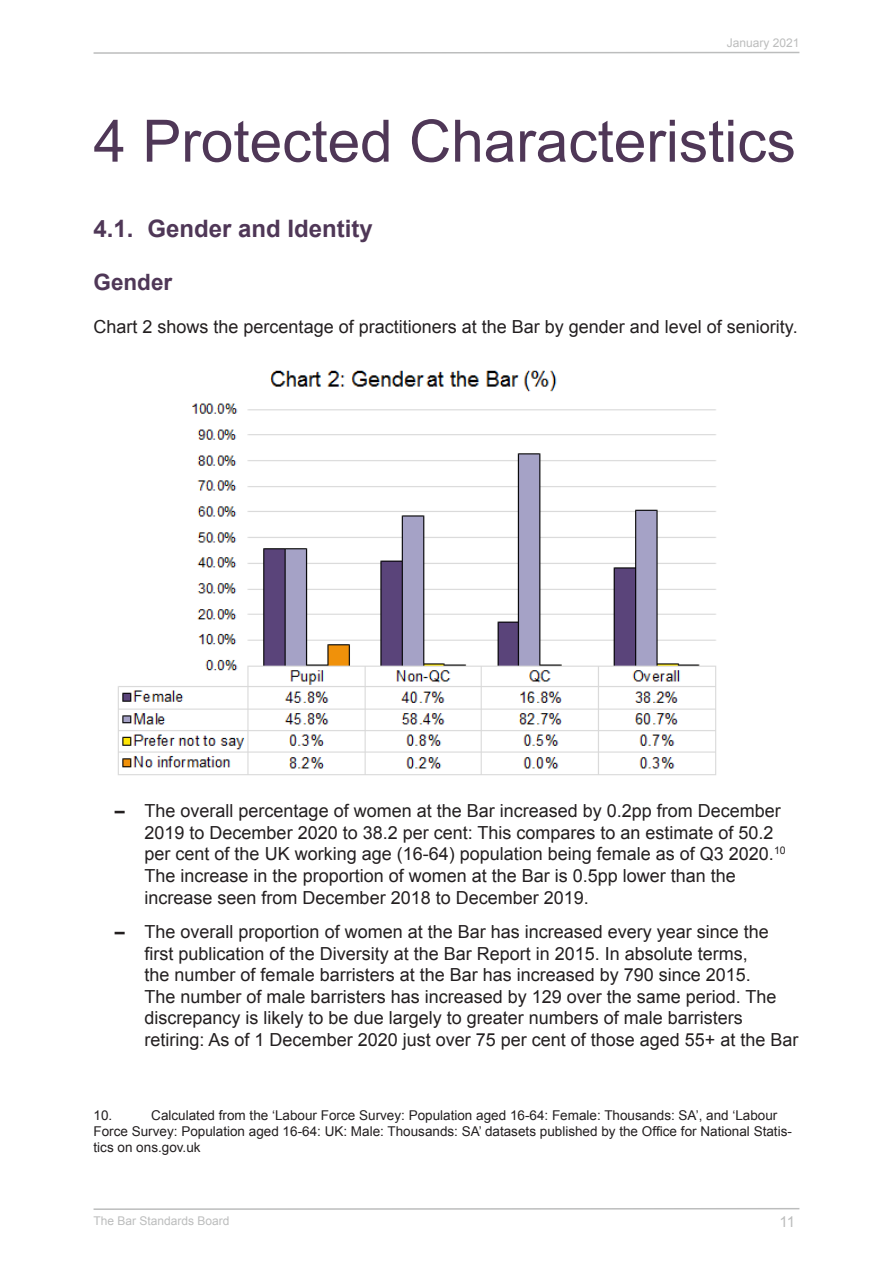
<style>
.page{position:relative;width:893px;height:1263px;background:#fff}
.page>*{position:absolute;margin:0;border:0;box-sizing:border-box;transform-origin:0 0}
.t1{font:58.5px "Arial";color:#4f3757}
.DivAtBarTitle{font:700 24px "Arial";color:#4f3757}
.DivAtBarTitle2{font:700 22.5px "Arial";color:#4f3757}
.Table_title{font:18px/21.6px "Arial";color:#231f20}
.t2{font:15px "Arial";color:#bcbdbd}
.Footnote2{font:13.5px/16.2px "Arial";color:#231f20}
.t3{font:12px "Arial";color:#bcbdbd}
.s1{font-weight:700}
</style>
<div class="page">
<svg style="left:93px;top:51px;width:707px;height:3px"></svg>
<svg style="left:93px;top:1208px;width:707px;height:2px"></svg>
<img style="left:118px;top:370px;width:598px;height:405px">
<p class="t3" style="left:727px;top:35px;width:74px">January 2021</p>
<p class="t1" style="left:94px;top:103px;width:704px">4 Protected Characteristics</p>
<p class="DivAtBarTitle" style="left:94px;top:213px;width:281px">4.1. Gender and Identity</p>
<p class="DivAtBarTitle2" style="left:94px;top:267px;width:80px">Gender</p>
<p class="Table_title" style="left:94px;top:316px;width:706px">Chart 2 shows the percentage of practitioners at the Bar by gender and level of seniority.</p>
<p class="Table_title" style="left:145px;top:800px;width:643px;text-indent:-30px"><span class="s1">–</span> The overall percentage of women at the Bar increased by 0.2pp from December 2019 to December 2020 to 38.2 per cent: This compares to an estimate of 50.2 per cent of the UK working age (16-64) population being female as of Q3 2020.<sup>10<br></sup>The increase in the proportion of women at the Bar is 0.5pp lower than the increase seen from December 2018 to December 2019.</p>
<p class="Table_title" style="left:145px;top:921px;width:655px;text-indent:-30px"><span class="s1">–</span> The overall proportion of women at the Bar has increased every year since the first publication of the Diversity at the Bar Report in 2015. In absolute terms,<br>the number of female barristers at the Bar has increased by 790 since 2015.<br>The number of male barristers has increased by 129 over the same period. The discrepancy is likely to be due largely to greater numbers of male barristers retiring: As of 1 December 2020 just over 75 per cent of those aged 55+ at the Bar</p>
<p class="Footnote2" style="left:94px;top:1107px;width:700px;text-indent:58px">Calculated from the ‘Labour Force Survey: Population aged 16-64: Female: Thousands: SA’, and ‘Labour<br>Force Survey: Population aged 16-64: UK: Male: Thousands: SA’ datasets published by the Office for National Statis&shy;tics on ons.gov.uk</p>
<p class="Footnote2" style="left:94px;top:1107px;width:20px">10.</p>
<p class="t3" style="left:94px;top:1213px;width:138px">The Bar Standards Board</p>
<p class="t2" style="left:779px;top:1212px;width:17px">11</p>
</div>
